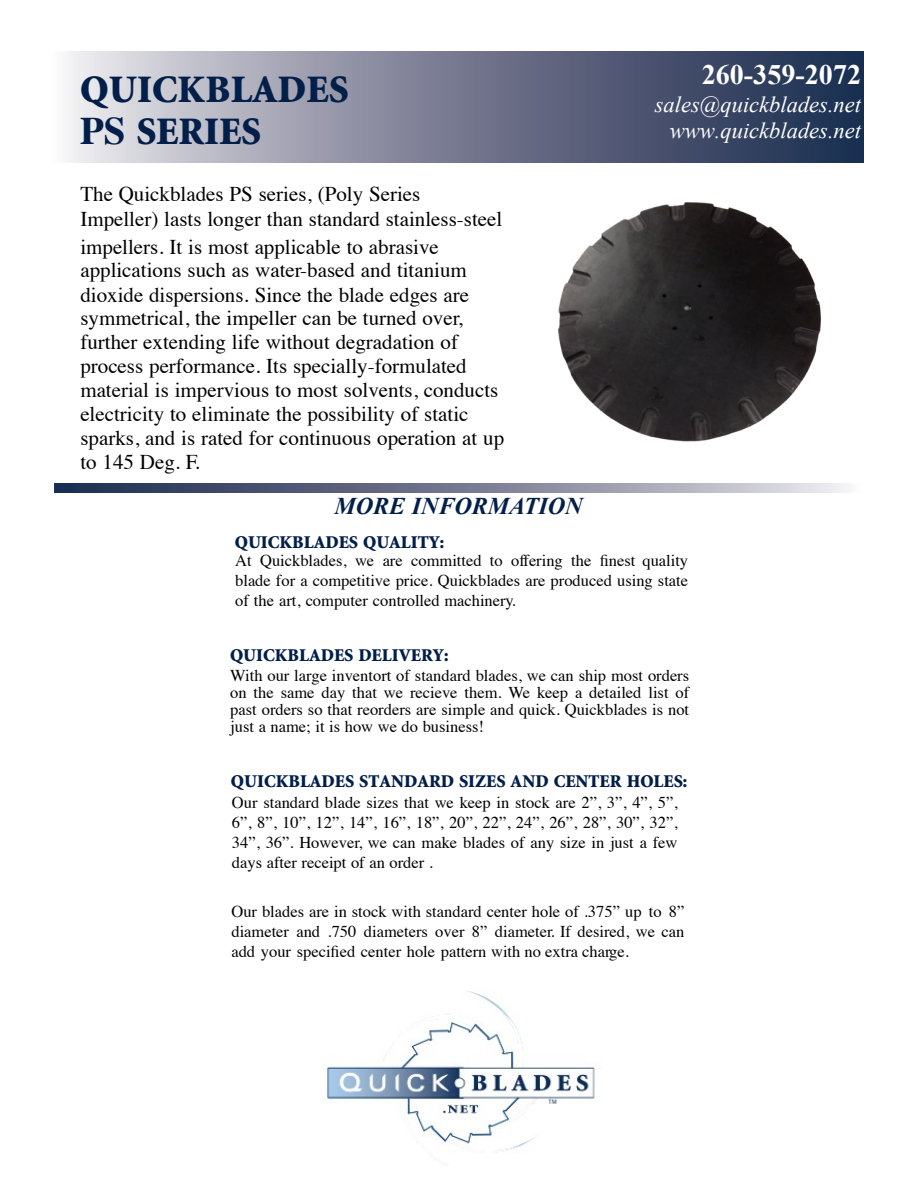
<style>
.page{position:relative;width:918px;height:1188px;background:#fff}
.page>*{position:absolute;margin:0;border:0;box-sizing:border-box;transform-origin:0 0}
.t1{font:900 39px/42px "Minion Std";letter-spacing:.005em;color:#021f4a}
.t2{font:700 28.2px "Times New Roman";color:#fff}
.t3{font:italic 700 24px "Times New Roman";color:#021f4a}
.t4{font:italic 22.5px/25.8px "Times New Roman";color:#fff;text-align:right}
.t5{font:21px/24px "Times";color:#000}
.t6{font:900 18px "Minion Std";color:#021f4a}
.t7{font:16.5px/20.1px "Times";color:#000;text-align:justify}
.s1{font-family:"Times";font-weight:700}
</style>
<div class="page">
<svg style="left:68px;top:52px;width:796px;height:110px;background:#84889c"></svg>
<svg style="left:54px;top:483px;width:791px;height:9px;background:#505975"></svg>
<img style="left:530px;top:119px;width:311px;height:374px">
<img style="left:325px;top:991px;width:270px;height:160px">
<h1 class="t1" style="left:80px;top:69px;width:270px">QUICKBLADES<br><span class="s1">PS</span> SERIES</h1>
<p class="t5" style="left:80px;top:184px;width:424px">The Quickblades PS series, (Poly Series<br>Impeller) lasts longer than standard stainless-steel</p>
<p class="t5" style="left:80px;top:236px;width:425px">impellers. It is most applicable to abrasive applications such as water-based and titanium dioxide dispersions. Since the blade edges are symmetrical, the impeller can be turned over, further extending life without degradation of process performance. Its specially-formulated material is impervious to most solvents, conducts electricity to eliminate the possibility of static sparks, and is rated for continuous operation at up to 145 Deg. F.</p>
<h3 class="t3" style="left:335px;top:493px;width:250px">MORE INFORMATION</h3>
<h2 class="t2" style="left:702px;top:55px;width:161px">260-359-2072</h2>
<h3 class="t4" style="left:655px;top:91px;width:208px">sales@quickblades.net www.quickblades.net</h3>
<p class="t6" style="left:235px;top:533px;width:211px">QUICKBLADES QUALITY:</p>
<p class="t7" style="left:235px;top:552px;width:455px">At Quickblades, we are committed to offering the finest quality blade for a competitive price. Quickblades are produced using state of the art, computer controlled machinery.</p>
<p class="t6" style="left:230px;top:647px;width:220px">QUICKBLADES DELIVERY:</p>
<p class="t7" style="left:230px;top:669px;width:461px;line-height:16.8px">With our large inventort of standard blades, we can ship most orders on the same day that we recieve them. We keep a detailed list of past orders so that reorders are simple and quick. Quickblades is not just a name; it is how we do business!</p>
<p class="t6" style="left:231px;top:772px;width:458px">QUICKBLADES STANDARD SIZES AND CENTER HOLES:</p>
<p class="t7" style="left:232px;top:794px;width:447px">Our standard blade sizes that we keep in stock are 2”, 3”, 4”, 5”, 6”, 8”, 10”, 12”, 14”, 16”, 18”, 20”, 22”, 24”, 26”, 28”, 30”, 32”, 34”, 36”. However, we can make blades of any size in just a few days after receipt of an order .</p>
<p class="t7" style="left:231px;top:902px;width:455px">Our blades are in stock with standard center hole of .375” up to 8” diameter and .750 diameters over 8” diameter. If desired, we can add your specified center hole pattern with no extra charge.</p>
</div>
